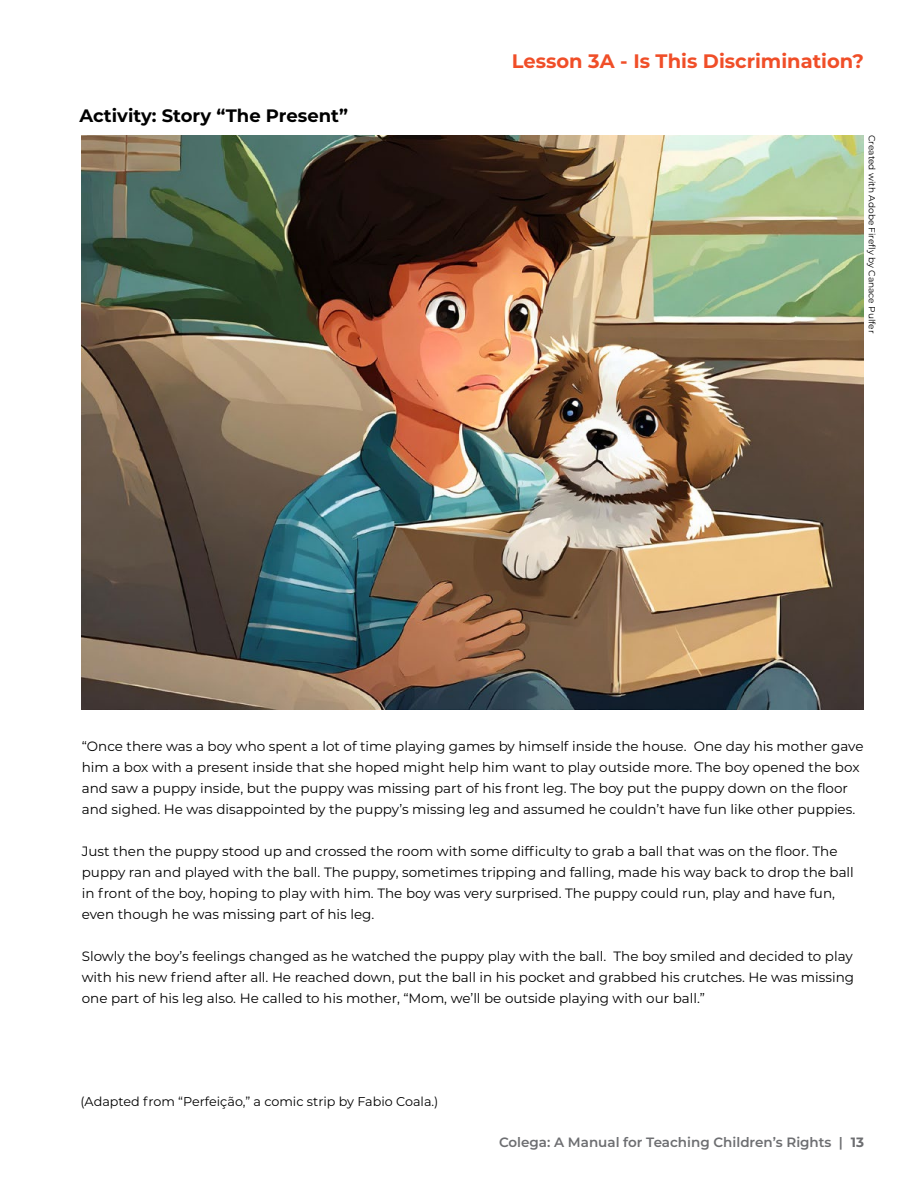
<style>
.page{position:relative;width:918px;height:1188px;background:#fff}
.page>*{position:absolute;margin:0;border:0;box-sizing:border-box;transform-origin:0 0}
.t1{font:700 19.5px "Montserrat";color:#f04e28}
.t2{font:700 18px "Montserrat";color:#000}
.t3{font:13.5px/21px "Montserrat";color:#000}
.t4{font:600 13.5px "Montserrat";color:#6d6e71}
.t5{font:12.75px "Montserrat";color:#000}
.t6{font:9px "Montserrat";color:#000}
.s1{font-weight:700}
</style>
<div class="page">
<img style="left:81px;top:135px;width:783px;height:575px">
<h2 class="t2" style="left:80px;top:103px;width:270px">Activity: Story “The Present”</h2>
<h1 class="t1" style="left:512px;top:47px;width:354px">Lesson 3A - Is This Discrimination?</h1>
<p class="t6" style="left:878px;top:135px;width:200px;rotate:90deg">Created with Adobe Firefly by Canace Pulfer</p>
<p class="t3" style="left:82px;top:736px;width:783px">“Once there was a boy who spent a lot of time playing games by himself inside the house. One day his mother gave him a box with a present inside that she hoped might help him want to play outside more. The boy opened the box and saw a puppy inside, but the puppy was missing part of his front leg. The boy put the puppy down on the floor and sighed. He was disappointed by the puppy’s missing leg and assumed he couldn’t have fun like other puppies.</p>
<p class="t3" style="left:82px;top:841px;width:774px">Just then the puppy stood up and crossed the room with some difficulty to grab a ball that was on the floor. The puppy ran and played with the ball. The puppy, sometimes tripping and falling, made his way back to drop the ball in front of the boy, hoping to play with him. The boy was very surprised. The puppy could run, play and have fun, even though he was missing part of his leg.</p>
<p class="t3" style="left:82px;top:946px;width:774px;text-align:justify">Slowly the boy’s feelings changed as he watched the puppy play with the ball. The boy smiled and decided to play with his new friend after all. He reached down, put the ball in his pocket and grabbed his crutches. He was missing one part of his leg also. He called to his mother, “Mom, we’ll be outside playing with our ball.”</p>
<p class="t5" style="left:80px;top:1093px;width:359px">(Adapted from “Perfeição,” a comic strip by Fabio Coala.)</p>
<p class="t4" style="left:499px;top:1133px;width:366px">Colega: A Manual for Teaching Children’s Rights | <span class="s1">13</span></p>
</div>
